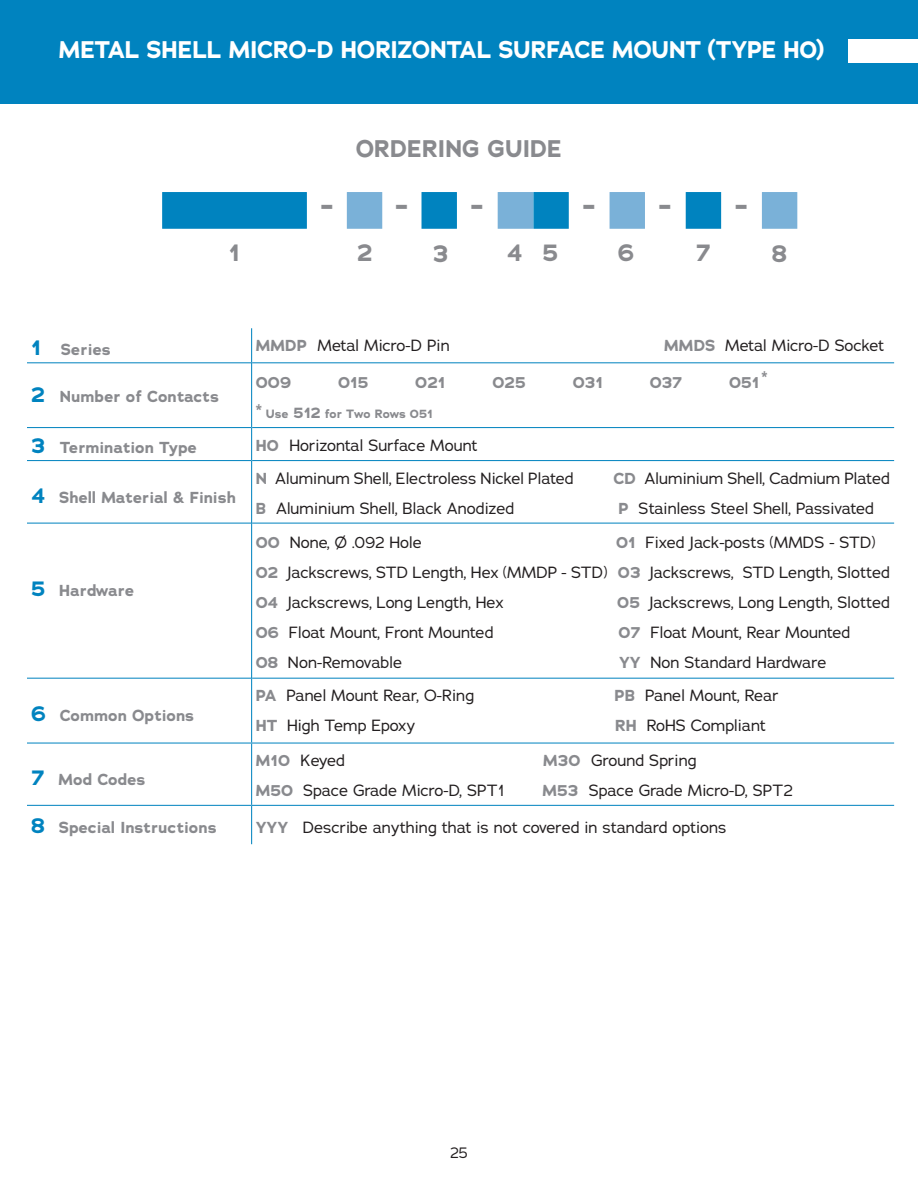
<style>
.page{position:relative;width:918px;height:1188px;background:#fff}
.page>*{position:absolute;margin:0;border:0;box-sizing:border-box;transform-origin:0 0}
.t1{font:700 33px "Adrianna";color:#898a8e}
.t2{font:700 24px "Adrianna";letter-spacing:-.015em;color:#fff}
.t3{font:700 24px "Adrianna";color:#898a8e}
.t4{font:15.9px "Adrianna";color:#231f20}
.t5{font:700 15.9px "Adrianna";color:#898a8e}
.t6{font:15px "Adrianna";color:#231f20}
.t7{font:700 12px "Adrianna";letter-spacing:-.015em;color:#898a8e}
.s1{font-size:21.15px;color:#0083bf}
.s2{font-weight:700;color:#898a8e}
.s3{font-size:15px}
</style>
<div class="page">
<div style="left:0;top:0;width:918px;height:104px;background:#0083bf"></div>
<div style="left:848px;top:40px;width:70px;height:23px;background:#fff"></div>
<hr style="left:27px;top:362px;width:224px;height:1px;background:#0083bf">
<hr style="left:252px;top:362px;width:642px;height:1px;background:#0083bf">
<hr style="left:27px;top:523px;width:224px;height:1px;background:#0083bf">
<hr style="left:252px;top:523px;width:642px;height:1px;background:#0083bf">
<hr style="left:252px;top:805px;width:642px;height:1px;background:#0083bf">
<hr style="left:27px;top:427px;width:224px;height:1px;background:#0083bf">
<hr style="left:252px;top:427px;width:642px;height:1px;background:#0083bf">
<hr style="left:27px;top:460px;width:224px;height:1px;background:#0083bf">
<hr style="left:252px;top:460px;width:642px;height:1px;background:#0083bf">
<hr style="left:27px;top:678px;width:224px;height:1px;background:#0083bf">
<hr style="left:252px;top:678px;width:642px;height:1px;background:#0083bf">
<hr style="left:252px;top:743px;width:642px;height:1px;background:#0083bf">
<hr style="left:251px;top:328px;width:1px;height:35px;background:#0083bf">
<hr style="left:251px;top:363px;width:1px;height:65px;background:#0083bf">
<hr style="left:251px;top:428px;width:1px;height:33px;background:#0083bf">
<hr style="left:251px;top:461px;width:1px;height:62px;background:#0083bf">
<hr style="left:251px;top:523px;width:1px;height:155px;background:#0083bf">
<hr style="left:251px;top:678px;width:1px;height:65px;background:#0083bf">
<hr style="left:251px;top:744px;width:1px;height:61px;background:#0083bf">
<hr style="left:251px;top:806px;width:1px;height:38px;background:#0083bf">
<hr style="left:27px;top:743px;width:225px;height:1px;background:#0083bf">
<hr style="left:27px;top:805px;width:225px;height:1px;background:#0083bf">
<div style="left:162px;top:192px;width:145px;height:37px;background:#0083bf;border:2px solid #0083bf"></div>
<div style="left:347px;top:192px;width:35px;height:37px;background:#7ab1d8"></div>
<div style="left:422px;top:192px;width:35px;height:37px;background:#0083bf;border:2px solid #0083bf"></div>
<div style="left:498px;top:192px;width:35px;height:37px;background:#7ab1d8"></div>
<div style="left:533px;top:192px;width:36px;height:37px;background:#0083bf;border:2px solid #0083bf"></div>
<div style="left:610px;top:192px;width:35px;height:37px;background:#7ab1d8"></div>
<div style="left:686px;top:192px;width:35px;height:37px;background:#0083bf"></div>
<div style="left:762px;top:192px;width:35px;height:37px;background:#7ab1d8"></div>
<p class="t2" style="left:59px;top:33px;width:767px">METAL SHELL MICRO-D HORIZONTAL SURFACE MOUNT (TYPE H0)</p>
<h2 class="t3" style="left:356px;top:132px;width:208px">ORDERING GUIDE</h2>
<p class="t1" style="left:320px;top:183px;width:15px">-</p>
<p class="t1" style="left:395px;top:183px;width:15px">-</p>
<p class="t1" style="left:470px;top:183px;width:15px">-</p>
<p class="t1" style="left:582px;top:183px;width:15px">-</p>
<p class="t1" style="left:659px;top:183px;width:15px">-</p>
<p class="t3" style="left:229px;top:237px;width:13px">1</p>
<p class="t3" style="left:357px;top:237px;width:17px">2</p>
<p class="t3" style="left:433px;top:237px;width:17px">3</p>
<p class="t3" style="left:507px;top:237px;width:17px">4</p>
<p class="t3" style="left:543px;top:237px;width:17px">5</p>
<p class="t3" style="left:618px;top:237px;width:18px">6</p>
<p class="t3" style="left:696px;top:237px;width:16px">7</p>
<p class="t1" style="left:735px;top:183px;width:15px">-</p>
<p class="t3" style="left:772px;top:237px;width:17px">8</p>
<p class="t5" style="left:31px;top:339px;width:81px"><span class="s1">1</span> Series</p>
<p class="t4" style="left:256px;top:336px;width:196px"><span class="s2">MMDP</span> Metal Micro-D Pin</p>
<p class="t4" style="left:664px;top:336px;width:221px"><span class="s2">MMDS</span> Metal Micro-D Socket</p>
<p class="t5" style="left:31px;top:386px;width:190px"><span class="s1">2</span> Number of Contacts</p>
<p class="t7" style="left:761px;top:367px;width:8px">*</p>
<p class="t5" style="left:256px;top:372px;width:37px">009</p>
<p class="t5" style="left:338px;top:372px;width:32px">015</p>
<p class="t5" style="left:415px;top:372px;width:32px">021</p>
<p class="t5" style="left:492px;top:372px;width:35px">025</p>
<p class="t5" style="left:573px;top:372px;width:32px">031</p>
<p class="t5" style="left:650px;top:372px;width:34px">037</p>
<p class="t5" style="left:729px;top:372px;width:32px">051</p>
<p class="t7" style="left:256px;top:400px;width:8px">*</p>
<p class="t7" style="left:266px;top:406px;width:168px">Use <span class="s3">512</span> for Two Rows 051</p>
<p class="t5" style="left:31px;top:437px;width:167px"><span class="s1">3</span> Termination Type</p>
<p class="t4" style="left:256px;top:435px;width:223px"><span class="s2">H0</span> Horizontal Surface Mount</p>
<p class="t5" style="left:31px;top:487px;width:206px"><span class="s1">4</span> Shell Material &amp; Finish</p>
<p class="t4" style="left:256px;top:468px;width:320px"><span class="s2">N</span> Aluminum Shell, Electroless Nickel Plated</p>
<p class="t4" style="left:614px;top:468px;width:278px"><span class="s2">CD</span> Aluminium Shell, Cadmium Plated</p>
<p class="t4" style="left:256px;top:498px;width:260px"><span class="s2">B</span> Aluminium Shell, Black Anodized</p>
<p class="t4" style="left:619px;top:498px;width:257px"><span class="s2">P</span> Stainless Steel Shell, Passivated</p>
<p class="t5" style="left:31px;top:579px;width:105px"><span class="s1">5</span> Hardware</p>
<p class="t5" style="left:31px;top:704px;width:165px"><span class="s1">6</span> Common Options</p>
<p class="t5" style="left:31px;top:769px;width:116px"><span class="s1">7</span> Mod Codes</p>
<p class="t5" style="left:256px;top:532px;width:26px">00</p>
<p class="t4" style="left:290px;top:532px;width:134px">None, Ø .092 Hole</p>
<p class="t4" style="left:616px;top:532px;width:261px"><span class="s2">01</span> Fixed Jack-posts (MMDS - STD)</p>
<p class="t4" style="left:256px;top:562px;width:636px"><span class="s2">02</span> Jackscrews, STD Length, Hex (MMDP - STD) <span class="s2">03</span> Jackscrews, STD Length, Slotted</p>
<p class="t4" style="left:256px;top:592px;width:249px"><span class="s2">04</span> Jackscrews, Long Length, Hex</p>
<p class="t4" style="left:617px;top:592px;width:274px"><span class="s2">05</span> Jackscrews, Long Length, Slotted</p>
<p class="t4" style="left:256px;top:622px;width:239px"><span class="s2">06</span> Float Mount, Front Mounted</p>
<p class="t5" style="left:618px;top:622px;width:24px">07</p>
<p class="t4" style="left:650px;top:622px;width:202px">Float Mount, Rear Mounted</p>
<p class="t4" style="left:256px;top:652px;width:148px"><span class="s2">08</span> Non-Removable</p>
<p class="t5" style="left:619px;top:652px;width:23px">YY</p>
<p class="t4" style="left:650px;top:652px;width:178px">Non Standard Hardware</p>
<p class="t4" style="left:256px;top:686px;width:220px"><span class="s2">PA</span> Panel Mount Rear, O-Ring</p>
<p class="t4" style="left:615px;top:686px;width:166px"><span class="s2">PB</span> Panel Mount, Rear</p>
<p class="t4" style="left:256px;top:716px;width:161px"><span class="s2">HT</span> High Temp Epoxy</p>
<p class="t4" style="left:615px;top:716px;width:152px"><span class="s2">RH</span> RoHS Compliant</p>
<p class="t4" style="left:256px;top:750px;width:91px"><span class="s2">M10</span> Keyed</p>
<p class="t4" style="left:543px;top:750px;width:155px"><span class="s2">M30</span> Ground Spring</p>
<p class="t4" style="left:256px;top:780px;width:250px"><span class="s2">M50</span> Space Grade Micro-D, SPT1</p>
<p class="t4" style="left:542px;top:780px;width:252px"><span class="s2">M53</span> Space Grade Micro-D, SPT2</p>
<p class="t5" style="left:31px;top:816px;width:187px"><span class="s1">8</span> Special Instructions</p>
<p class="t4" style="left:256px;top:817px;width:472px"><span class="s2">YYY</span> Describe anything that is not covered in standard options</p>
<p class="t6" style="left:450px;top:1143px;width:19px">25</p>
</div>
